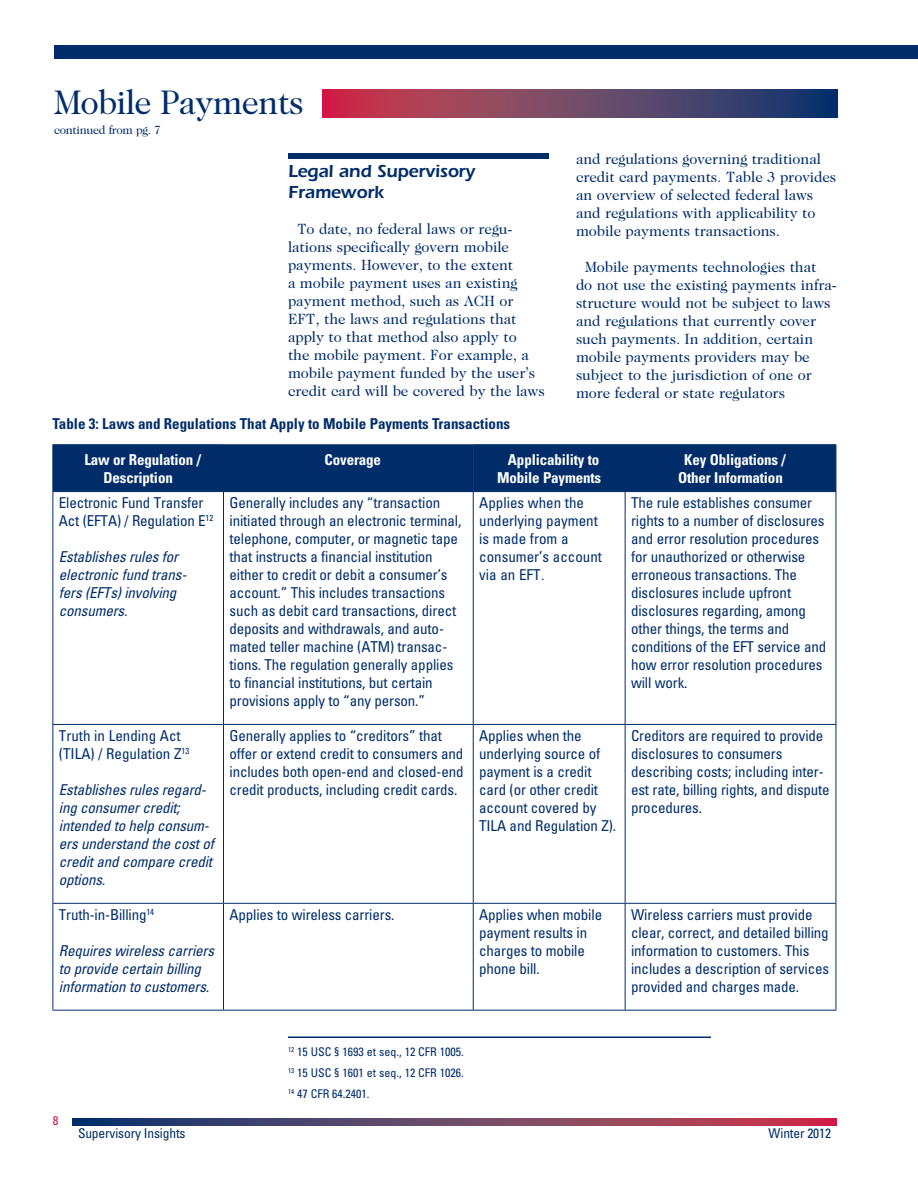
<style>
.page{position:relative;width:918px;height:1188px;background:#fff}
.page>*{position:absolute;margin:0;border:0;box-sizing:border-box;transform-origin:0 0}
.HeadA{font:34.5px "Caslon 224 Std";letter-spacing:-.025em;color:#002d6a}
.HeadB{font:600 18px/21px "ITC Eras Std";letter-spacing:-.01em;color:#002d6a}
.Body{font:condensed 15px/18px "Univers LT Std";letter-spacing:-.01em;color:#002d6a}
.Body-2{font:15px/18px "Caslon 224 Std";letter-spacing:-.005em;color:#002d6a}
.Body-3{font:italic condensed 15px/18px "Univers LT Std";letter-spacing:-.01em;color:#002d6a}
.Body-4{font:700 condensed 15px/18px "Univers LT Std";letter-spacing:-.01em;color:#fff;text-align:center}
.t1{font:700 condensed 15px "Univers LT Std";color:#002d6a}
.t2{font:condensed 13.5px "Univers LT Std";letter-spacing:-.01em;color:#002d6a}
.t3{font:condensed 12.75px "Univers LT Std";color:#d31245}
.Footnote{font:condensed 12px "Univers LT Std";color:#002d6a}
.Footnote2{font:condensed 12px "Univers LT Std";color:#002d6a}
.t4{font:12px "Caslon 224 Std";letter-spacing:-.025em;color:#002d6a}
.s1{font-family:"Caslon 224 Std";font-stretch:normal}
</style>
<div class="page">
<div style="left:54px;top:45px;width:864px;height:13px;background:#002d6a"></div>
<svg style="left:72px;top:1119px;width:765px;height:6px;background:#6e4162"></svg>
<div style="left:288px;top:153px;width:261px;height:6px;background:#002d6a"></div>
<div style="left:53px;top:445px;width:783px;height:46px;background:#002d6a"></div>
<div style="left:224px;top:445px;width:249px;height:47px;background:#002d6a"></div>
<hr style="left:52px;top:492px;width:1px;height:232px;background:#002d6a">
<hr style="left:223px;top:492px;width:1px;height:232px;background:#002d6a">
<hr style="left:473px;top:492px;width:1px;height:232px;background:#002d6a">
<hr style="left:625px;top:492px;width:1px;height:232px;background:#002d6a">
<hr style="left:836px;top:492px;width:1px;height:232px;background:#002d6a">
<hr style="left:52px;top:724px;width:172px;height:1px;background:#002d6a">
<hr style="left:52px;top:725px;width:1px;height:178px;background:#002d6a">
<hr style="left:224px;top:724px;width:249px;height:1px;background:#002d6a">
<hr style="left:223px;top:725px;width:1px;height:178px;background:#002d6a">
<hr style="left:473px;top:724px;width:152px;height:1px;background:#002d6a">
<hr style="left:473px;top:725px;width:1px;height:178px;background:#002d6a">
<hr style="left:625px;top:724px;width:211px;height:1px;background:#002d6a">
<hr style="left:625px;top:725px;width:1px;height:178px;background:#002d6a">
<hr style="left:836px;top:725px;width:1px;height:178px;background:#002d6a">
<hr style="left:52px;top:903px;width:172px;height:1px;background:#002d6a">
<hr style="left:52px;top:904px;width:1px;height:106px;background:#002d6a">
<hr style="left:224px;top:903px;width:249px;height:1px;background:#002d6a">
<hr style="left:223px;top:904px;width:1px;height:106px;background:#002d6a">
<hr style="left:473px;top:903px;width:152px;height:1px;background:#002d6a">
<hr style="left:473px;top:904px;width:1px;height:106px;background:#002d6a">
<hr style="left:625px;top:903px;width:211px;height:1px;background:#002d6a">
<hr style="left:625px;top:904px;width:1px;height:106px;background:#002d6a">
<hr style="left:836px;top:904px;width:1px;height:106px;background:#002d6a">
<hr style="left:52px;top:1010px;width:172px;height:1px;background:#002d6a">
<hr style="left:224px;top:1010px;width:249px;height:1px;background:#002d6a">
<hr style="left:473px;top:1010px;width:152px;height:1px;background:#002d6a">
<hr style="left:625px;top:1010px;width:211px;height:1px;background:#002d6a">
<hr style="left:52px;top:444px;width:172px;height:1px;background:#002d6a">
<hr style="left:52px;top:445px;width:1px;height:46px;background:#002d6a">
<hr style="left:224px;top:444px;width:249px;height:1px;background:#002d6a">
<hr style="left:223px;top:445px;width:1px;height:46px;background:#002d6a">
<hr style="left:473px;top:444px;width:152px;height:1px;background:#002d6a">
<hr style="left:473px;top:445px;width:1px;height:46px;background:#002d6a">
<hr style="left:625px;top:444px;width:211px;height:1px;background:#002d6a">
<hr style="left:625px;top:445px;width:1px;height:46px;background:#002d6a">
<hr style="left:836px;top:445px;width:1px;height:46px;background:#002d6a">
<hr style="left:52px;top:491px;width:172px;height:1px;background:#002d6a">
<hr style="left:473px;top:491px;width:152px;height:1px;background:#002d6a">
<hr style="left:625px;top:491px;width:211px;height:1px;background:#002d6a">
<hr style="left:288px;top:1036px;width:423px;height:2px;background:#002d6a">
<svg style="left:323px;top:89px;width:515px;height:28px;background:#704062"></svg>
<p class="HeadA" style="left:54px;top:83px;width:251px">Mobile Payments</p>
<p class="t4" style="left:54px;top:123px;width:108px">continued from pg. 7</p>
<p class="HeadB" style="left:288px;top:161px;width:189px">Legal and Supervisory<br>Framework</p>
<p class="Body-2" style="left:288px;top:220px;width:258px;text-indent:9px">To date, no federal laws or regu&shy;lations specifically govern mobile payments. However, to the extent<br>a mobile payment uses an existing payment method, such as ACH or EFT, the laws and regulations that apply to that method also apply to<br>the mobile payment. For example, a mobile payment funded by the user’s credit card will be covered by the laws</p>
<p class="Body-2" style="left:576px;top:150px;width:262px">and regulations governing traditional credit card payments. Table 3 provides an overview of selected federal laws and regulations with applicability to mobile payments transactions.</p>
<p class="Body-2" style="left:576px;top:258px;width:262px;text-indent:9px">Mobile payments technologies that<br>do not use the existing payments infra&shy;structure would not be subject to laws and regulations that currently cover such payments. In addition, certain mobile payments providers may be subject to the jurisdiction of one or more federal or state regulators</p>
<p class="t1" style="left:52px;top:415px;width:459px">Table 3: Laws and Regulations That Apply to Mobile Payments Transactions</p>
<p class="Body-4" style="left:84px;top:450px;width:118px">Law or Regulation /<br>Description</p>
<p class="Body-4" style="left:325px;top:450px;width:58px">Coverage</p>
<p class="Body-4" style="left:497px;top:450px;width:106px">Applicability to<br>Mobile Payments</p>
<p class="Body-4" style="left:678px;top:450px;width:109px">Key Obligations /<br>Other Information</p>
<p class="Body" style="left:59px;top:494px;width:156px">Electronic Fund Transfer<br>Act (EFTA) / Regulation E<sup>12</sup></p>
<p class="Body-3" style="left:59px;top:548px;width:129px">Establishes rules for electronic fund trans&shy;fers (EFTs) involving consumers.</p>
<p class="Body" style="left:230px;top:494px;width:233px">Generally includes any “transaction initiated through an electronic terminal, telephone, computer, or magnetic tape that instructs a financial institution either to credit or debit a consumer’s account.” This includes transactions such as debit card transactions, direct deposits and withdrawals, and auto&shy;mated teller machine (ATM) transac&shy;tions. The regulation generally applies to financial institutions, but certain provisions apply to “any person.”</p>
<p class="Body" style="left:479px;top:494px;width:124px">Applies when the underlying payment is made from a consumer’s account via an EFT<span class="s1">.</span></p>
<p class="Body" style="left:631px;top:494px;width:197px">The rule establishes consumer rights to a number of disclosures and error resolution procedures for unauthorized or otherwise erroneous transactions. The disclosures include upfront disclosures regarding, among other things, the terms and conditions of the EFT service and how error resolution procedures will work.</p>
<p class="Body" style="left:59px;top:727px;width:132px">Truth in Lending Act (TILA) / Regulation Z<sup>13</sup></p>
<p class="Body-3" style="left:59px;top:781px;width:157px">Establishes rules regard&shy;ing consumer credit; intended to help consum&shy;ers understand the cost of credit and compare credit options.</p>
<p class="Body" style="left:59px;top:906px;width:97px">Truth-in-Billing<sup>14</sup></p>
<p class="Body-3" style="left:59px;top:942px;width:157px">Requires wireless carriers to provide certain billing information to customers.</p>
<p class="Body" style="left:230px;top:727px;width:236px">Generally applies to “creditors” that offer or extend credit to consumers and includes both open-end and closed-end credit products, including credit cards.</p>
<p class="Body" style="left:479px;top:727px;width:138px">Applies when the underlying source of payment is a credit card (or other credit account covered by<br>TILA and Regulation Z).</p>
<p class="Body" style="left:631px;top:727px;width:200px">Creditors are required to provide disclosures to consumers describing costs; including inter&shy;est rate, billing rights, and dispute procedures.</p>
<p class="Body" style="left:230px;top:906px;width:167px">Applies to wireless carriers.</p>
<p class="Body" style="left:479px;top:906px;width:124px">Applies when mobile payment results in charges to mobile phone bill.</p>
<p class="Body" style="left:631px;top:906px;width:199px">Wireless carriers must provide clear, correct, and detailed billing information to customers. This includes a description of services provided and charges made.</p>
<p class="t3" style="left:53px;top:1113px;width:7px">8</p>
<p class="Footnote2" style="left:288px;top:1044px;width:177px"><sup>12</sup> 15 USC § 1693 et seq., 12 CFR 1005.</p>
<p class="Footnote" style="left:288px;top:1065px;width:177px"><sup>13</sup> 15 USC § 1601 et seq., 12 CFR 1026.</p>
<p class="Footnote" style="left:288px;top:1086px;width:83px"><sup>14</sup> 47 CFR 64.2401.</p>
<p class="t2" style="left:78px;top:1124px;width:109px">Supervisory Insights</p>
<p class="t2" style="left:769px;top:1124px;width:64px">Winter 2012</p>
</div>
